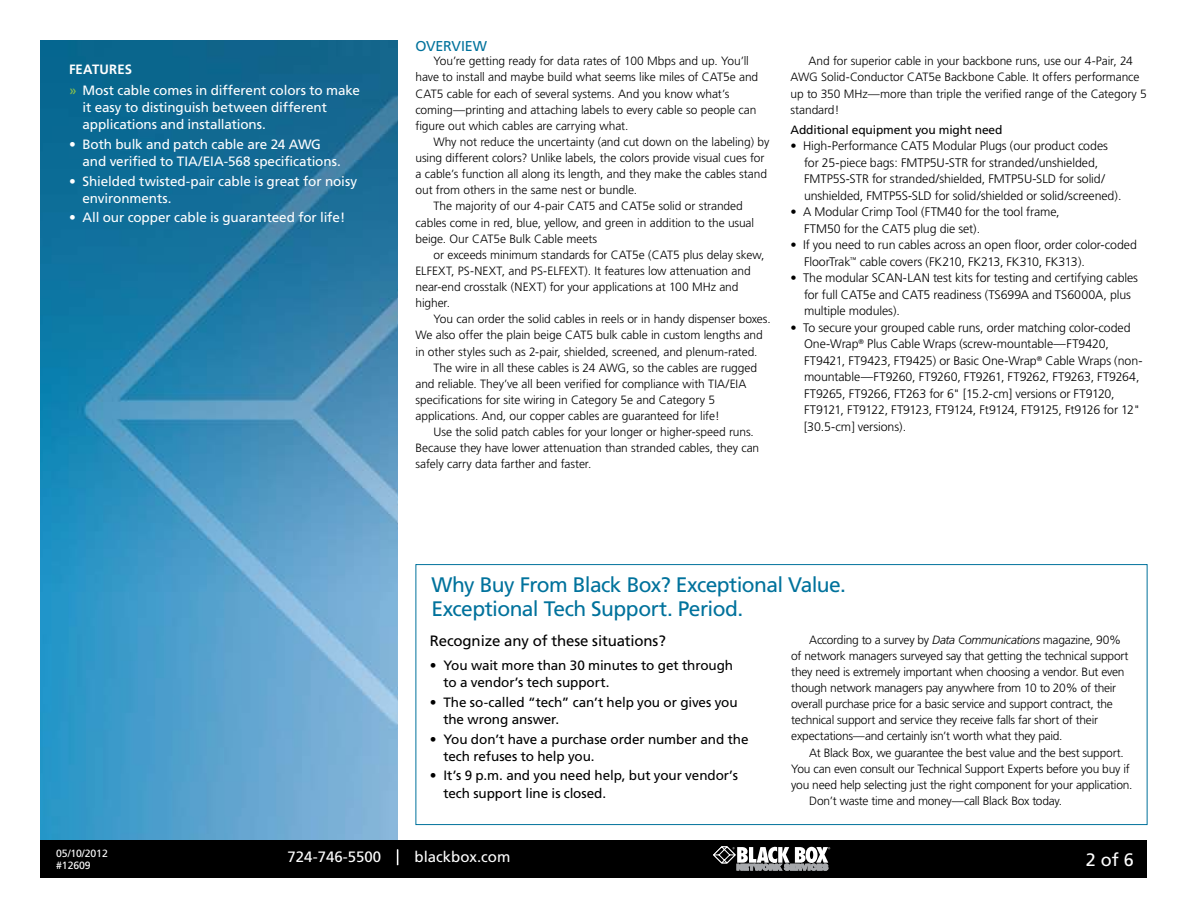
<style>
.page{position:relative;width:1188px;height:918px;background:#fff}
.page>*{position:absolute;margin:0;border:0;box-sizing:border-box;transform-origin:0 0}
.t1{font:21px/24px "Frutiger";letter-spacing:-.03em;color:#00729c}
.t2{font:18px "Frutiger";color:#fff}
.t3{font:15px "Frutiger";letter-spacing:-.01em;color:#000}
.t4{font:15px "Frutiger";color:#fff}
.t5{font:14.25px "Frutiger";letter-spacing:-.015em;color:#00729c}
.t6{font:13.5px/17.2px "Frutiger";letter-spacing:-.01em;color:#fff}
.t7{font:13.5px/17.2px "Frutiger";letter-spacing:-.005em;color:#000}
.t8{font:700 13.5px "Frutiger";letter-spacing:.02em;color:#fff}
.t9{font:300 12.3px/16.5px "Frutiger";letter-spacing:-.01em;color:#000}
.t10{font:300 12px/16.2px "Frutiger";letter-spacing:-.01em;color:#000}
.t11{font:12px "Frutiger";letter-spacing:-.01em;color:#000}
.t12{font:10.5px/12px "Frutiger";letter-spacing:-.01em;color:#fff}
.s1{color:#8ac24c}
.s2{font-style:italic}
</style>
<div class="page">
<img style="left:40px;top:40px;width:357px;height:800px">
<div style="left:40px;top:840px;width:1108px;height:38px;background:#000"></div>
<svg style="left:397px;top:850px;width:1px;height:15px"></svg>
<svg style="left:713px;top:846px;width:117px;height:25px"></svg>
<div style="left:416px;top:564px;width:732px;height:261px;border:1px solid #00729c"></div>
<p class="t5" style="left:416px;top:38px;width:73px">OVERVIEW</p>
<p class="t10" style="left:416px;top:53px;width:344px;text-indent:18px">You’re getting ready for data rates of 100 Mbps and up. You’ll have to install and maybe build what seems like miles of CAT5e and CAT5 cable for each of several systems. And you know what’s coming—printing and attaching labels to every cable so people can figure out which cables are carrying what.</p>
<p class="t10" style="left:434px;top:134px;width:337px">Why not reduce the uncertainty (and cut down on the labeling) by</p>
<p class="t10" style="left:416px;top:150px;width:350px">using different colors? Unlike labels, the colors provide visual cues for</p>
<p class="t10" style="left:416px;top:166px;width:353px">a cable’s function all along its length, and they make the cables stand</p>
<p class="t10" style="left:416px;top:182px;width:223px">out from others in the same nest or bundle.</p>
<p class="t10" style="left:434px;top:198px;width:311px">The majority of our 4-pair CAT5 and CAT5e solid or stranded</p>
<p class="t10" style="left:416px;top:214px;width:340px">cables come in red, blue, yellow, and green in addition to the usual</p>
<p class="t10" style="left:416px;top:231px;width:183px">beige. Our CAT5e Bulk Cable meets</p>
<p class="t10" style="left:434px;top:247px;width:332px">or exceeds minimum standards for CAT5e (CAT5 plus delay skew,</p>
<p class="t10" style="left:416px;top:263px;width:337px">ELFEXT, PS-NEXT, and PS-ELFEXT). It features low attenuation and</p>
<p class="t10" style="left:416px;top:279px;width:325px">near-end crosstalk (NEXT) for your applications at 100 MHz and</p>
<p class="t10" style="left:416px;top:295px;width:36px">higher.</p>
<p class="t10" style="left:434px;top:311px;width:339px">You can order the solid cables in reels or in handy dispenser boxes.</p>
<p class="t10" style="left:416px;top:327px;width:349px">We also offer the plain beige CAT5 bulk cable in custom lengths and</p>
<p class="t10" style="left:416px;top:344px;width:344px">in other styles such as 2-pair, shielded, screened, and plenum-rated.</p>
<p class="t10" style="left:434px;top:360px;width:325px">The wire in all these cables is 24 AWG, so the cables are rugged</p>
<p class="t10" style="left:416px;top:376px;width:332px">and reliable. They’ve all been verified for compliance with TIA/EIA</p>
<p class="t10" style="left:416px;top:392px;width:301px">specifications for site wiring in Category 5e and Category 5</p>
<p class="t10" style="left:416px;top:408px;width:306px">applications. And, our copper cables are guaranteed for life!</p>
<p class="t10" style="left:434px;top:424px;width:322px">Use the solid patch cables for your longer or higher-speed runs.</p>
<p class="t10" style="left:416px;top:440px;width:345px">Because they have lower attenuation than stranded cables, they can</p>
<p class="t10" style="left:416px;top:456px;width:177px">safely carry data farther and faster.</p>
<p class="t8" style="left:69px;top:61px;width:65px">FEATURES</p>
<p class="t10" style="left:791px;top:53px;width:358px;text-indent:18px">And for superior cable in your backbone runs, use our 4-Pair, 24<br>AWG Solid-Conductor CAT5e Backbone Cable. It offers performance up to 350 MHz—more than triple the verified range of the Category 5 standard!</p>
<p class="t11" style="left:791px;top:123px;width:213px">Additional equipment you might need</p>
<p class="t9" style="left:804px;top:138px;width:319px;text-indent:-14px">• High-Performance CAT5 Modular Plugs (our product codes for 25-piece bags: FMTP5U-STR for stranded/unshielded, FMTP5S-STR for stranded/shielded, FMTP5U-SLD for solid/ unshielded, FMTP5S-SLD for solid/shielded or solid/screened).</p>
<p class="t9" style="left:804px;top:204px;width:257px;text-indent:-14px">• A Modular Crimp Tool (FTM40 for the tool frame,<br>FTM50 for the CAT5 plug die set).</p>
<p class="t9" style="left:804px;top:237px;width:334px;text-indent:-14px">• If you need to run cables across an open floor, order color-coded<br>FloorTrak<sup>™</sup> cable covers (FK210, FK213, FK310, FK313).</p>
<p class="t9" style="left:804px;top:270px;width:336px;text-indent:-14px">• The modular SCAN-LAN test kits for testing and certifying cables for full CAT5e and CAT5 readiness (TS699A and TS6000A, plus multiple modules).</p>
<p class="t9" style="left:804px;top:319px;width:340px;text-indent:-14px">• To secure your grouped cable runs, order matching color-coded One-Wrap<sup>®</sup> Plus Cable Wraps (screw-mountable—FT9420, FT9421, FT9423, FT9425) or Basic One-Wrap<sup>®</sup> Cable Wraps (non&shy;mountable—FT9260, FT9260, FT9261, FT9262, FT9263, FT9264, FT9265, FT9266, FT263 for 6" [15.2-cm] versions or FT9120, FT9121, FT9122, FT9123, FT9124, Ft9124, FT9125, Ft9126 for 12" [30.5-cm] versions).</p>
<p class="t6" style="left:82px;top:81px;width:279px;text-indent:-14px"><span class="s1">»</span> Most cable comes in different colors to make it easy to distinguish between different applications and installations.</p>
<p class="t6" style="left:82px;top:135px;width:260px;text-indent:-14px">• Both bulk and patch cable are 24 AWG and verified to TIA/EIA-568 specifications.</p>
<p class="t6" style="left:82px;top:172px;width:276px;text-indent:-14px">• Shielded twisted-pair cable is great for noisy environments.</p>
<p class="t6" style="left:69px;top:209px;width:278px">• All our copper cable is guaranteed for life!</p>
<h1 class="t1" style="left:431px;top:573px;width:416px">Why Buy From Black Box? Exceptional Value.<br>Exceptional Tech Support. Period.</h1>
<p class="t12" style="left:56px;top:847px;width:53px">05/10/2012 #12609</p>
<p class="t3" style="left:430px;top:632px;width:237px">Recognize any of these situations?</p>
<p class="t7" style="left:443px;top:657px;width:291px;text-indent:-14px">• You wait more than 30 minutes to get through to a vendor’s tech support.</p>
<p class="t7" style="left:443px;top:693px;width:296px;text-indent:-13px">• The so-called “tech” can’t help you or gives you the wrong answer.</p>
<p class="t7" style="left:443px;top:730px;width:307px;text-indent:-14px">• You don’t have a purchase order number and the tech refuses to help you.</p>
<p class="t7" style="left:443px;top:767px;width:296px;text-indent:-14px">• It’s 9 p.m. and you need help, but your vendor’s tech support line is closed.</p>
<p class="t10" style="left:791px;top:632px;width:339px;text-indent:18px">According to a survey by <span class="s2">Data Communications</span> magazine, 90% of network managers surveyed say that getting the technical support they need is extremely important when choosing a vendor. But even though network managers pay anywhere from 10 to 20% of their overall purchase price for a basic service and support contract, the technical support and service they receive falls far short of their expectations—and certainly isn’t worth what they paid.</p>
<p class="t10" style="left:809px;top:745px;width:316px">At Black Box, we guarantee the best value and the best support.</p>
<p class="t10" style="left:791px;top:761px;width:340px">You can even consult our Technical Support Experts before you buy if</p>
<p class="t10" style="left:791px;top:777px;width:343px">you need help selecting just the right component for your application.</p>
<p class="t10" style="left:809px;top:793px;width:254px">Don’t waste time and money—call Black Box today.</p>
<p class="t4" style="left:288px;top:848px;width:95px">724-746-5500</p>
<p class="t4" style="left:415px;top:848px;width:97px">blackbox.com</p>
<h2 class="t2" style="left:1086px;top:849px;width:50px">2 of 6</h2>
</div>
